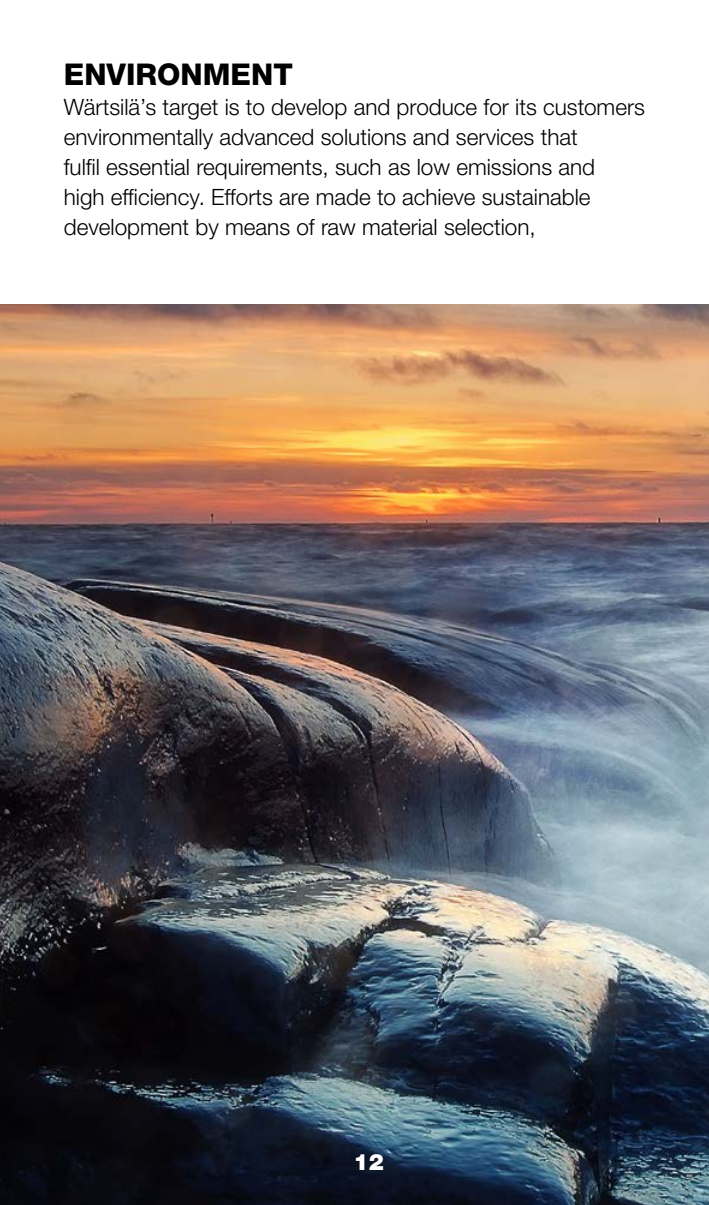
<style>
.page{position:relative;width:709px;height:1205px;background:#fff}
.page>*{position:absolute;margin:0;border:0;box-sizing:border-box;transform-origin:0 0}
.Sub_break{font:800 30px "Helvetica Neue LTW1 G";color:#000}
.Basic_Sans{font:300 22.5px/30px "Helvetica Neue LTW1 G";color:#000}
.t1{font:900 22.5px "Helvetica Neue LTW1 G";color:#fff}
</style>
<div class="page">
<img style="left:0;top:305px;width:709px;height:900px">
<p class="Sub_break" style="left:64px;top:57px;width:230px">ENVIRONMENT</p>
<p class="Basic_Sans" style="left:64px;top:92px;width:582px">Wärtsilä’s target is to develop and produce for its customers environmentally advanced solutions and services that<br>fulfil essential requirements, such as low emissions and<br>high efficiency. Efforts are made to achieve sustainable development by means of raw material selection,</p>
<p class="t1" style="left:353px;top:1148px;width:32px">12</p>
</div>
